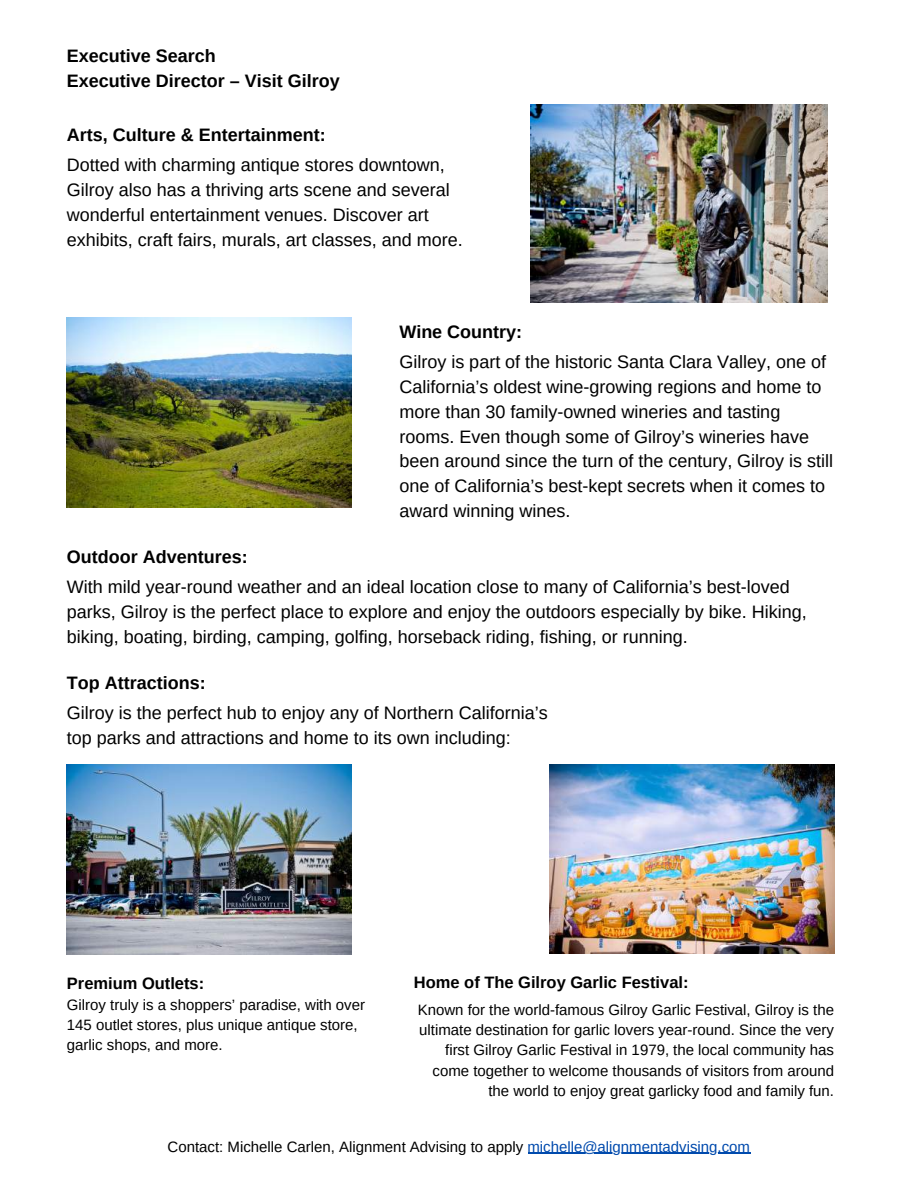
<style>
.page{position:relative;width:918px;height:1188px;background:#fff}
.page>*{position:absolute;margin:0;border:0;box-sizing:border-box;transform-origin:0 0}
.t1{font:18px/24.8px "Arimo";color:#000}
.t2{font:700 18px/24.8px "Arimo";color:#000}
.t3{font:700 16.5px "Arimo";color:#000}
.t4{font:15px/20.2px "Arimo";color:#000}
.s1{color:#004aad}
</style>
<div class="page">
<img style="left:67px;top:318px;width:285px;height:190px">
<img style="left:530px;top:104px;width:297px;height:198px">
<img style="left:67px;top:765px;width:285px;height:190px">
<hr style="left:528px;top:1153px;width:222px;height:1px;background:#004aad">
<img style="left:549px;top:765px;width:285px;height:189px">
<h1 class="t2" style="left:67px;top:43px;width:274px">Executive Search<br>Executive Director – Visit Gilroy</h1>
<h2 class="t2" style="left:67px;top:122px;width:260px">Arts, Culture &amp; Entertainment:</h2>
<p class="t1" style="left:67px;top:153px;width:397px">Dotted with charming antique stores downtown, Gilroy also has a thriving arts scene and several wonderful entertainment venues. Discover art exhibits, craft fairs, murals, art classes, and more.</p>
<h3 class="t2" style="left:399px;top:319px;width:124px">Wine Country:</h3>
<p class="t1" style="left:399px;top:350px;width:435px">Gilroy is part of the historic Santa Clara Valley, one of California’s oldest wine-growing regions and home to more than 30 family-owned wineries and tasting rooms. Even though some of Gilroy’s wineries have been around since the turn of the century, Gilroy is still one of California’s best-kept secrets when it comes to award winning wines.</p>
<h4 class="t2" style="left:67px;top:544px;width:182px">Outdoor Adventures:</h4>
<p class="t1" style="left:67px;top:575px;width:741px">With mild year-round weather and an ideal location close to many of California’s best-loved parks, Gilroy is the perfect place to explore and enjoy the outdoors especially by bike. Hiking, biking, boating, birding, camping, golfing, horseback riding, fishing, or running.</p>
<h5 class="t2" style="left:67px;top:670px;width:140px">Top Attractions:</h5>
<p class="t1" style="left:67px;top:701px;width:482px">Gilroy is the perfect hub to enjoy any of Northern California’s top parks and attractions and home to its own including:</p>
<h1 class="t3" style="left:67px;top:974px;width:139px">Premium Outlets:</h1>
<p class="t4" style="left:67px;top:994px;width:300px">Gilroy truly is a shoppers’ paradise, with over<br>145 outlet stores, plus unique antique store, garlic shops, and more.</p>
<h2 class="t3" style="left:414px;top:973px;width:276px">Home of The Gilroy Garlic Festival:</h2>
<p class="t4" style="left:418px;top:1000px;width:418px;text-align:right">Known for the world-famous Gilroy Garlic Festival, Gilroy is the ultimate destination for garlic lovers year-round. Since the very first Gilroy Garlic Festival in 1979, the local community has come together to welcome thousands of visitors from around the world to enjoy great garlicky food and family fun.</p>
<p class="t4" style="left:168px;top:1136px;width:584px">Contact: Michelle Carlen, Alignment Advising to apply <span class="s1">michelle@alignmentadvising.com</span></p>
</div>
